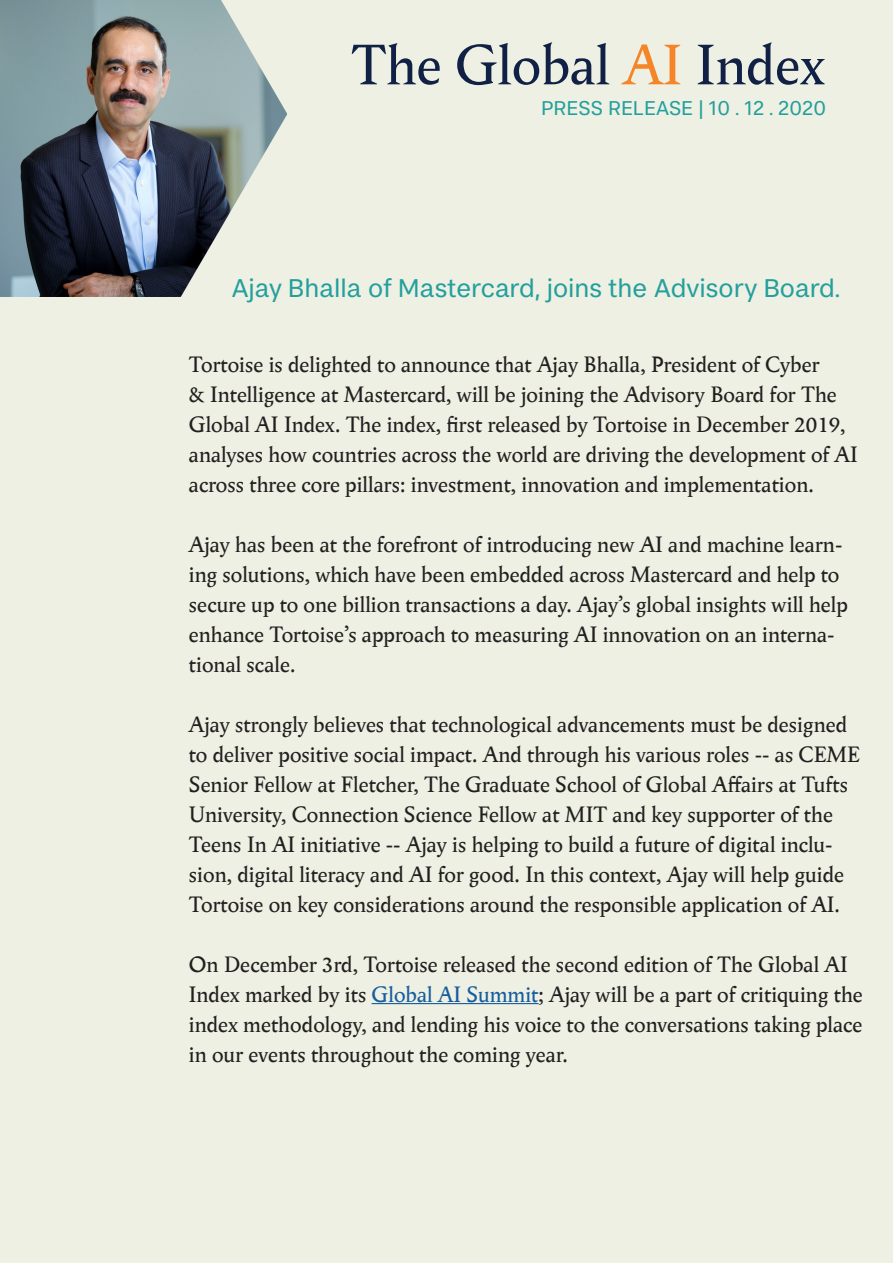
<style>
.page{position:relative;width:893px;height:1263px;background:#edf0e2}
.page>*{position:absolute;margin:0;border:0;box-sizing:border-box;transform-origin:0 0}
.t1{font:57px "Wolpe Pegasus";color:#112145}
.t2{font:27px "FS Koopman";color:#239f9d}
.t3{font:22.5px/30px "Wolpe Pegasus";color:#231f20}
.t4{font:21px "FS Koopman";color:#239f9d}
.s1{color:#f58529}
.s2{color:#175d9e}
</style>
<div class="page">
<hr style="left:372px;top:1003px;width:167px;height:1px;background:#175d9e">
<div style="left:165px;top:142px;width:685px;height:155px;background:#edf0e2"></div>
<img style="left:0;top:0;width:547px;height:449px">
<p class="t1" style="left:351px;top:27px;width:476px">The Global <span class="s1">AI</span> Index</p>
<p class="t4" style="left:541px;top:96px;width:286px">PRESS RELEASE | 10 . 12 . 2020</p>
<p class="t2" style="left:232px;top:273px;width:610px">Ajay Bhalla of Mastercard, joins the Advisory Board.</p>
<p class="t3" style="left:189px;top:349px;width:670px">Tortoise is delighted to announce that Ajay Bhalla, President of Cyber<br>&amp; Intelligence at Mastercard, will be joining the Advisory Board for The Global AI Index. The index, first released by Tortoise in December 2019, analyses how countries across the world are driving the development of AI across three core pillars: investment, innovation and implementation.</p>
<p class="t3" style="left:189px;top:529px;width:661px">Ajay has been at the forefront of introducing new AI and machine learn&shy;ing solutions, which have been embedded across Mastercard and help to secure up to one billion transactions a day. Ajay’s global insights will help enhance Tortoise’s approach to measuring AI innovation on an interna&shy;tional scale.</p>
<p class="t3" style="left:189px;top:709px;width:673px">Ajay strongly believes that technological advancements must be designed to deliver positive social impact. And through his various roles -- as CEME Senior Fellow at Fletcher, The Graduate School of Global Affairs at Tufts University, Connection Science Fellow at MIT and key supporter of the Teens In AI initiative -- Ajay is helping to build a future of digital inclu&shy;sion, digital literacy and AI for good. In this context, Ajay will help guide Tortoise on key considerations around the responsible application of AI.</p>
<p class="t3" style="left:189px;top:949px;width:675px">On December 3rd, Tortoise released the second edition of The Global AI Index marked by its <span class="s2">Global AI Summit</span>; Ajay will be a part of critiquing the index methodology, and lending his voice to the conversations taking place in our events throughout the coming year.</p>
</div>
